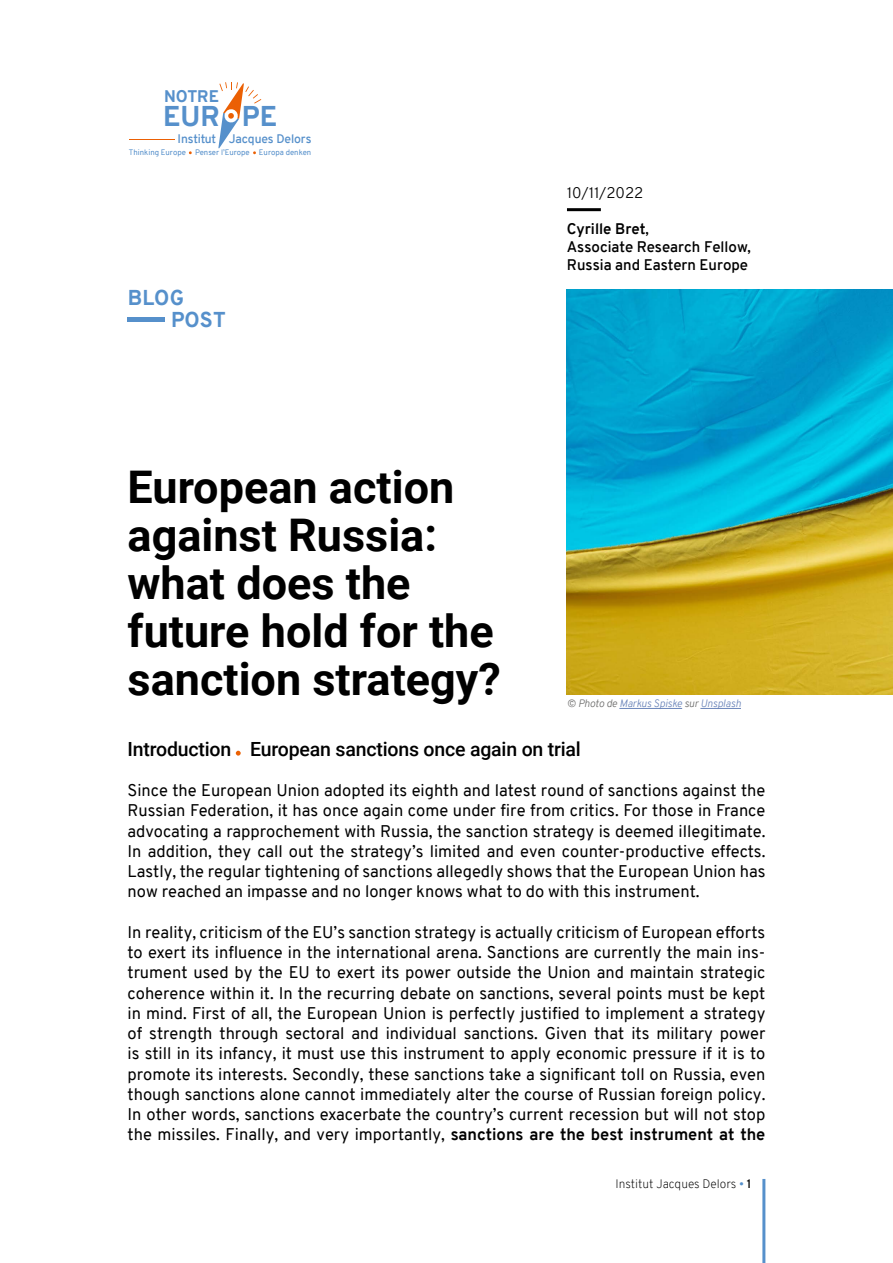
<style>
.page{position:relative;width:893px;height:1263px;background:#fff}
.page>*{position:absolute;margin:0;border:0;box-sizing:border-box;transform-origin:0 0}
.t1{font:700 45px/48px "Roboto";color:#000}
.t2{font:800 27.9px "Overpass";color:#5690cb}
.t3{font:800 21px/22.2px "Overpass";letter-spacing:.01em;color:#5690cb}
.t4{font:500 19.5px "Roboto";letter-spacing:-.01em;color:#000}
.t5{font:16.5px/20.2px "Overpass";color:#000;text-align:justify}
.t6{font:800 16.5px "Overpass";color:#5690cb}
.t7{font:600 15px/18px "Overpass";color:#000}
.t8{font:300 15px "Overpass";color:#000}
.t9{font:600 12.15px "Overpass";letter-spacing:-.01em;color:#5690cb}
.t10{font:200 12px "Overpass";color:#000}
.t11{font:italic 300 10.5px "Overpass";letter-spacing:-.01em;color:#6a84b9}
.t12{font:7.8px "Overpass";color:#5690cb}
.s1{font-weight:700}
.s2{color:#6f6f6e}
.s3{font-weight:300;color:#5690cb}
.s4{font-weight:600}
</style>
<div class="page">
<hr style="left:762px;top:1179px;width:3px;height:84px;background:#5690cb">
<hr style="left:567px;top:208px;width:34px;height:3px;background:#000">
<svg style="left:236px;top:751px;width:5px;height:5px"></svg>
<hr style="left:619px;top:708px;width:63px;height:1px;background:#6a84b9">
<hr style="left:700px;top:708px;width:41px;height:1px;background:#6a84b9">
<div style="left:128px;top:317px;width:37px;height:5px;background:#5690cb"></div>
<hr style="left:129px;top:139px;width:46px;height:1px;background:#eb6004">
<svg style="left:218px;top:82px;width:43px;height:72px"></svg>
<img style="left:567px;top:289px;width:326px;height:406px">
<p class="t6" style="left:164px;top:85px;width:56px">NOTRE</p>
<h2 class="t2" style="left:163px;top:96px;width:116px">EUR PE</h2>
<p class="t9" style="left:178px;top:130px;width:135px">Institut Jacques Delors</p>
<p class="t12" style="left:129px;top:147px;width:184px">Thinking Europe Penser l’Europe Europa denken</p>
<p class="t3" style="left:171px;top:287px;width:56px;text-indent:-43px">BLOG<br>POST</p>
<h1 class="t1" style="left:128px;top:461px;width:375px">European action against Russia: what does the future hold for the sanction strategy?</h1>
<p class="t8" style="left:567px;top:182px;width:78px">10/11/2022</p>
<p class="t7" style="left:567px;top:219px;width:185px"><span class="s1">Cyrille Bret</span>,<br>Associate Research Fellow,<br>Russia and Eastern Europe</p>
<p class="t11" style="left:567px;top:696px;width:176px"><span class="s2">© Photo de</span> Markus Spiske <span class="s2">sur</span> Unsplash</p>
<p class="t4" style="left:128px;top:735px;width:455px">Introduction European sanctions once again on trial</p>
<p class="t5" style="left:128px;top:780px;width:639px">Since the European Union adopted its eighth and latest round of sanctions against the Russian Federation, it has once again come under fire from critics. For those in France advocating a rapprochement with Russia, the sanction strategy is deemed illegitimate.<br>In addition, they call out the strategy’s limited and even counter-productive effects.<br>Lastly, the regular tightening of sanctions allegedly shows that the European Union has now reached an impasse and no longer knows what to do with this instrument.</p>
<p class="t5" style="left:128px;top:922px;width:639px">In reality, criticism of the EU’s sanction strategy is actually criticism of European efforts to exert its influence in the international arena. Sanctions are currently the main ins&shy;trument used by the EU to exert its power outside the Union and maintain strategic coherence within it. In the recurring debate on sanctions, several points must be kept in mind. First of all, the European Union is perfectly justified to implement a strategy of strength through sectoral and individual sanctions. Given that its military power is still in its infancy, it must use this instrument to apply economic pressure if it is to promote its interests. Secondly, these sanctions take a significant toll on Russia, even though sanctions alone cannot immediately alter the course of Russian foreign policy.<br>In other words, sanctions exacerbate the country’s current recession but will not stop the missiles. Finally, and very importantly, <span class="s1">sanctions are the best instrument at the</span></p>
<p class="t10" style="left:615px;top:1175px;width:138px">Institut Jacques Delors <span class="s3">•</span> <span class="s4">1</span></p>
</div>
